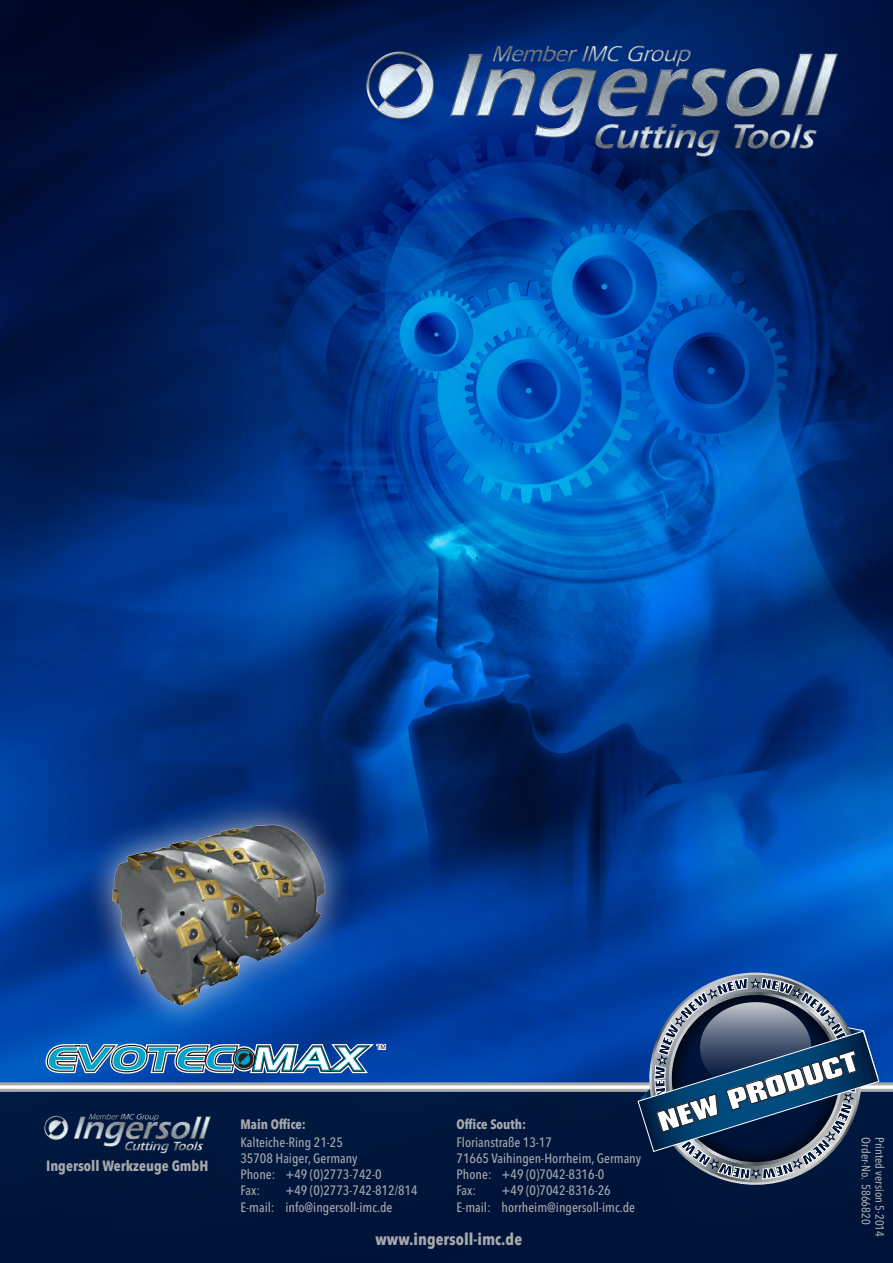
<style>
.page{position:relative;width:893px;height:1263px;background:#fff}
.page>*{position:absolute;margin:0;border:0;box-sizing:border-box;transform-origin:0 0}
.t1{font:900 25.05px "Compacta BT";color:#fff}
.t2{font:700 condensed 16.5px "Avenir Next LT Pro";color:#a8a9ad}
.t3{font:700 condensed 14.7px "Avenir Next LT Pro";color:#a8a9ad}
.t4{font:500 condensed 13.5px/16.2px "Avenir Next LT Pro";color:#a8a9ad}
.t5{font:700 condensed 13.5px "Avenir Next LT Pro";color:#a8a9ad}
.t6{font:500 condensed 12px "Avenir Next LT Pro";color:#a8a9ad}
</style>
<div class="page">
<img style="left:0;top:0;width:893px;height:975px">
<img style="left:344px;top:28px;width:518px;height:147px">
<div style="left:0;top:1092px;width:893px;height:171px;background:#001338"></div>
<img style="left:46px;top:792px;width:355px;height:183px">
<svg style="left:637px;top:972px;width:237px;height:213px"></svg>
<svg style="left:0;top:975px;width:893px;height:207px"></svg>
<p class="t3" style="left:46px;top:1156px;width:164px">Ingersoll Werkzeuge GmbH</p>
<p class="t5" style="left:240px;top:1116px;width:67px">Main Office:</p>
<p class="t4" style="left:240px;top:1134px;width:143px">Kalteiche-Ring 21-25<br>35708 Haiger, Germany<br>Phone: +49 (0)2773-742-0<br>Fax:</p>
<p class="t5" style="left:456px;top:1116px;width:71px">Office South:</p>
<p class="t4" style="left:456px;top:1134px;width:186px">Florianstraße 13-17<br>71665 Vaihingen-Horrheim, Germany<br>Phone: +49 (0)7042-8316-0<br>Fax:</p>
<p class="t4" style="left:240px;top:1182px;width:179px;text-indent:45px">+49 (0)2773-742-812/814<br>E-mail: info@ingersoll-imc.de</p>
<p class="t4" style="left:456px;top:1182px;width:180px;text-indent:45px">+49 (0)7042-8316-26<br>E-mail: horrheim@ingersoll-imc.de</p>
<p class="t2" style="left:375px;top:1229px;width:148px">www.ingersoll-imc.de</p>
<h1 class="t1" style="left:654px;top:1107px;width:210px;rotate:-17deg">NEW PRODUCT</h1>
<p class="t6" style="left:873px;top:1137px;width:88px;rotate:90deg">Order-No. 5866820</p>
<p class="t6" style="left:887px;top:1137px;width:101px;rotate:90deg">Printed version 5-2014</p>
</div>
